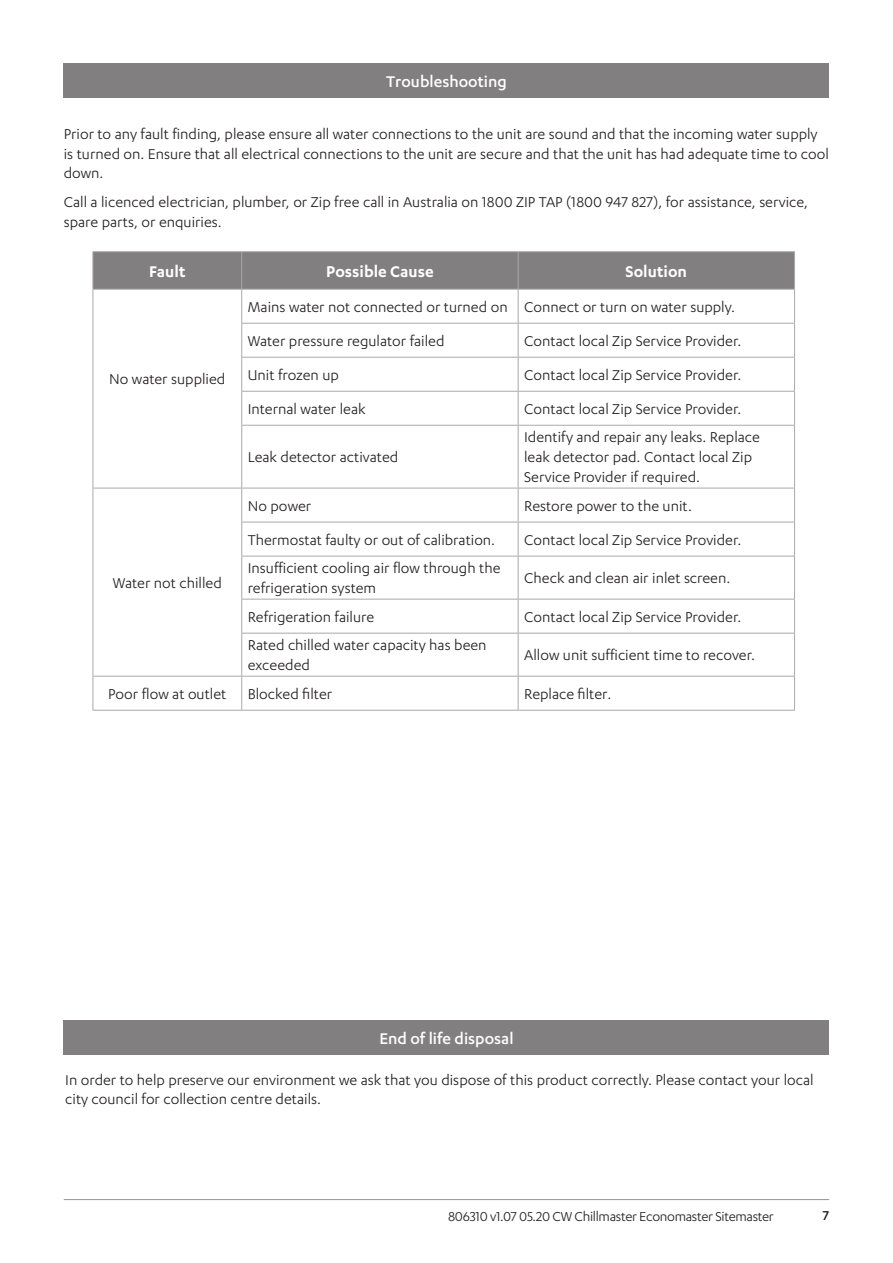
<style>
.page{position:relative;width:893px;height:1263px;background:#fff}
.page>*{position:absolute;margin:0;border:0;box-sizing:border-box;transform-origin:0 0}
.t1{font:500 18px "Karbon";color:#fff}
.t2{font:600 18px "Karbon";color:#fff}
.Body_Copy{font:16.5px/19.8px "Karbon";color:#231f20}
.t3{font:15px "Karbon";letter-spacing:-.02em;color:#231f20}
.t4{font:500 15px "Karbon";color:#231f20}
</style>
<div class="page">
<hr style="left:64px;top:1199px;width:765px;height:1px;background:#939598">
<div style="left:94px;top:252px;width:700px;height:37px;background:#827f80"></div>
<hr style="left:93px;top:251px;width:149px;height:1px;background:#a8a9ad">
<hr style="left:93px;top:252px;width:1px;height:37px;background:#a8a9ad">
<hr style="left:242px;top:251px;width:276px;height:1px;background:#a8a9ad">
<hr style="left:241px;top:252px;width:1px;height:37px;background:#a8a9ad">
<hr style="left:518px;top:251px;width:277px;height:1px;background:#a8a9ad">
<hr style="left:518px;top:252px;width:1px;height:37px;background:#a8a9ad">
<hr style="left:794px;top:252px;width:1px;height:37px;background:#a8a9ad">
<hr style="left:93px;top:289px;width:149px;height:1px;background:#a8a9ad">
<hr style="left:93px;top:290px;width:1px;height:33px;background:#a8a9ad">
<hr style="left:93px;top:323px;width:1px;height:34px;background:#a8a9ad">
<hr style="left:93px;top:357px;width:1px;height:34px;background:#a8a9ad">
<hr style="left:93px;top:391px;width:1px;height:34px;background:#a8a9ad">
<hr style="left:93px;top:425px;width:1px;height:63px;background:#a8a9ad">
<hr style="left:242px;top:289px;width:276px;height:1px;background:#a8a9ad">
<hr style="left:241px;top:290px;width:1px;height:33px;background:#a8a9ad">
<hr style="left:518px;top:289px;width:277px;height:1px;background:#a8a9ad">
<hr style="left:518px;top:290px;width:1px;height:33px;background:#a8a9ad">
<hr style="left:794px;top:290px;width:1px;height:33px;background:#a8a9ad">
<hr style="left:241px;top:323px;width:277px;height:1px;background:#a8a9ad">
<hr style="left:241px;top:324px;width:1px;height:33px;background:#a8a9ad">
<hr style="left:518px;top:323px;width:277px;height:1px;background:#a8a9ad">
<hr style="left:518px;top:324px;width:1px;height:33px;background:#a8a9ad">
<hr style="left:794px;top:324px;width:1px;height:33px;background:#a8a9ad">
<hr style="left:241px;top:357px;width:277px;height:1px;background:#a8a9ad">
<hr style="left:241px;top:358px;width:1px;height:33px;background:#a8a9ad">
<hr style="left:518px;top:357px;width:277px;height:1px;background:#a8a9ad">
<hr style="left:518px;top:358px;width:1px;height:33px;background:#a8a9ad">
<hr style="left:794px;top:358px;width:1px;height:33px;background:#a8a9ad">
<hr style="left:241px;top:391px;width:277px;height:1px;background:#a8a9ad">
<hr style="left:241px;top:392px;width:1px;height:33px;background:#a8a9ad">
<hr style="left:518px;top:391px;width:277px;height:1px;background:#a8a9ad">
<hr style="left:518px;top:392px;width:1px;height:33px;background:#a8a9ad">
<hr style="left:794px;top:392px;width:1px;height:33px;background:#a8a9ad">
<hr style="left:241px;top:425px;width:277px;height:1px;background:#a8a9ad">
<hr style="left:241px;top:426px;width:1px;height:62px;background:#a8a9ad">
<hr style="left:518px;top:425px;width:277px;height:1px;background:#a8a9ad">
<hr style="left:518px;top:426px;width:1px;height:62px;background:#a8a9ad">
<hr style="left:794px;top:426px;width:1px;height:62px;background:#a8a9ad">
<hr style="left:93px;top:488px;width:149px;height:1px;background:#a8a9ad">
<hr style="left:93px;top:488px;width:1px;height:34px;background:#a8a9ad">
<hr style="left:93px;top:522px;width:1px;height:34px;background:#a8a9ad">
<hr style="left:93px;top:556px;width:1px;height:43px;background:#a8a9ad">
<hr style="left:93px;top:599px;width:1px;height:34px;background:#a8a9ad">
<hr style="left:93px;top:633px;width:1px;height:43px;background:#a8a9ad">
<hr style="left:242px;top:488px;width:276px;height:1px;background:#a8a9ad">
<hr style="left:241px;top:488px;width:1px;height:34px;background:#a8a9ad">
<hr style="left:518px;top:488px;width:277px;height:1px;background:#a8a9ad">
<hr style="left:518px;top:488px;width:1px;height:34px;background:#a8a9ad">
<hr style="left:794px;top:488px;width:1px;height:34px;background:#a8a9ad">
<hr style="left:241px;top:522px;width:277px;height:1px;background:#a8a9ad">
<hr style="left:241px;top:522px;width:1px;height:34px;background:#a8a9ad">
<hr style="left:518px;top:522px;width:277px;height:1px;background:#a8a9ad">
<hr style="left:518px;top:522px;width:1px;height:34px;background:#a8a9ad">
<hr style="left:794px;top:522px;width:1px;height:34px;background:#a8a9ad">
<hr style="left:241px;top:556px;width:277px;height:1px;background:#a8a9ad">
<hr style="left:241px;top:556px;width:1px;height:43px;background:#a8a9ad">
<hr style="left:518px;top:556px;width:277px;height:1px;background:#a8a9ad">
<hr style="left:518px;top:556px;width:1px;height:43px;background:#a8a9ad">
<hr style="left:794px;top:556px;width:1px;height:43px;background:#a8a9ad">
<hr style="left:241px;top:599px;width:277px;height:1px;background:#a8a9ad">
<hr style="left:241px;top:599px;width:1px;height:34px;background:#a8a9ad">
<hr style="left:518px;top:599px;width:277px;height:1px;background:#a8a9ad">
<hr style="left:518px;top:599px;width:1px;height:34px;background:#a8a9ad">
<hr style="left:794px;top:599px;width:1px;height:34px;background:#a8a9ad">
<hr style="left:241px;top:633px;width:277px;height:1px;background:#a8a9ad">
<hr style="left:241px;top:633px;width:1px;height:43px;background:#a8a9ad">
<hr style="left:518px;top:633px;width:277px;height:1px;background:#a8a9ad">
<hr style="left:518px;top:633px;width:1px;height:43px;background:#a8a9ad">
<hr style="left:794px;top:633px;width:1px;height:43px;background:#a8a9ad">
<hr style="left:93px;top:676px;width:149px;height:1px;background:#a8a9ad">
<hr style="left:93px;top:676px;width:1px;height:34px;background:#a8a9ad">
<hr style="left:242px;top:676px;width:276px;height:1px;background:#a8a9ad">
<hr style="left:241px;top:676px;width:1px;height:34px;background:#a8a9ad">
<hr style="left:518px;top:676px;width:277px;height:1px;background:#a8a9ad">
<hr style="left:518px;top:676px;width:1px;height:34px;background:#a8a9ad">
<hr style="left:794px;top:676px;width:1px;height:34px;background:#a8a9ad">
<hr style="left:93px;top:710px;width:149px;height:1px;background:#a8a9ad">
<hr style="left:242px;top:710px;width:276px;height:1px;background:#a8a9ad">
<hr style="left:518px;top:710px;width:277px;height:1px;background:#a8a9ad">
<div style="left:64px;top:1020px;width:765px;height:34px;background:#827f80"></div>
<div style="left:64px;top:64px;width:765px;height:34px;background:#827f80"></div>
<p class="t1" style="left:386px;top:71px;width:122px">Troubleshooting</p>
<p class="Body_Copy" style="left:64px;top:123px;width:767px">Prior to any fault finding, please ensure all water connections to the unit are sound and that the incoming water supply is turned on. Ensure that all electrical connections to the unit are secure and that the unit has had adequate time to cool down.</p>
<p class="Body_Copy" style="left:64px;top:191px;width:746px">Call a licenced electrician, plumber, or Zip free call in Australia on 1800 ZIP TAP (1800 947 827), for assistance, service, spare parts, or enquiries.</p>
<p class="t2" style="left:149px;top:261px;width:38px">Fault</p>
<p class="t2" style="left:326px;top:261px;width:109px">Possible Cause</p>
<p class="t2" style="left:626px;top:261px;width:63px">Solution</p>
<p class="Body_Copy" style="left:109px;top:369px;width:118px">No water supplied</p>
<p class="Body_Copy" style="left:113px;top:572px;width:111px">Water not chilled</p>
<p class="Body_Copy" style="left:248px;top:296px;width:261px">Mains water not connected or turned on</p>
<p class="Body_Copy" style="left:524px;top:296px;width:212px">Connect or turn on water supply.</p>
<p class="Body_Copy" style="left:248px;top:330px;width:198px">Water pressure regulator failed</p>
<p class="Body_Copy" style="left:524px;top:330px;width:219px">Contact local Zip Service Provider.</p>
<p class="Body_Copy" style="left:248px;top:364px;width:93px">Unit frozen up</p>
<p class="Body_Copy" style="left:524px;top:364px;width:219px">Contact local Zip Service Provider.</p>
<p class="Body_Copy" style="left:248px;top:398px;width:119px">Internal water leak</p>
<p class="Body_Copy" style="left:524px;top:398px;width:219px">Contact local Zip Service Provider.</p>
<p class="Body_Copy" style="left:248px;top:447px;width:152px">Leak detector activated</p>
<p class="Body_Copy" style="left:524px;top:427px;width:237px">Identify and repair any leaks. Replace leak detector pad. Contact local Zip<br>Service Provider if required.</p>
<p class="Body_Copy" style="left:248px;top:495px;width:65px">No power</p>
<p class="Body_Copy" style="left:524px;top:495px;width:169px">Restore power to the unit.</p>
<p class="Body_Copy" style="left:248px;top:529px;width:249px">Thermostat faulty or out of calibration.</p>
<p class="Body_Copy" style="left:524px;top:529px;width:219px">Contact local Zip Service Provider.</p>
<p class="Body_Copy" style="left:248px;top:558px;width:254px">Insufficient cooling air flow through the refrigeration system</p>
<p class="Body_Copy" style="left:524px;top:568px;width:208px">Check and clean air inlet screen.</p>
<p class="Body_Copy" style="left:248px;top:606px;width:128px">Refrigeration failure</p>
<p class="Body_Copy" style="left:524px;top:606px;width:219px">Contact local Zip Service Provider.</p>
<p class="Body_Copy" style="left:248px;top:635px;width:240px">Rated chilled water capacity has been exceeded</p>
<p class="Body_Copy" style="left:524px;top:645px;width:233px">Allow unit sufficient time to recover.</p>
<p class="Body_Copy" style="left:108px;top:683px;width:120px">Poor flow at outlet</p>
<p class="Body_Copy" style="left:248px;top:683px;width:86px">Blocked filter</p>
<p class="Body_Copy" style="left:524px;top:683px;width:89px">Replace filter.</p>
<p class="t1" style="left:379px;top:1028px;width:136px">End of life disposal</p>
<p class="Body_Copy" style="left:65px;top:1069px;width:750px">In order to help preserve our environment we ask that you dispose of this product correctly. Please contact your local city council for collection centre details.</p>
<p class="t3" style="left:448px;top:1208px;width:327px">806310 v1.07 05.20 CW Chillmaster Economaster Sitemaster</p>
<p class="t4" style="left:823px;top:1207px;width:8px">7</p>
</div>
